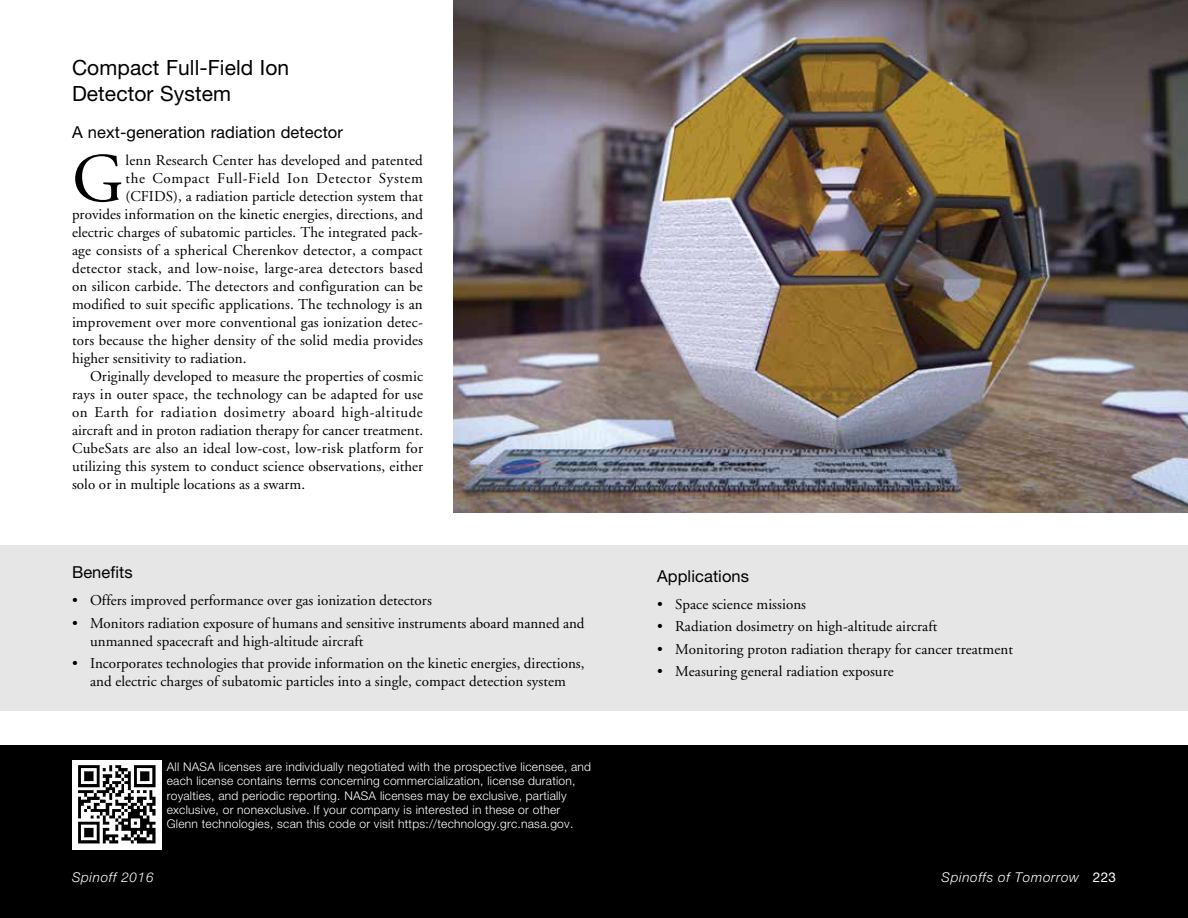
<style>
.page{position:relative;width:1188px;height:918px;background:#fff}
.page>*{position:absolute;margin:0;border:0;box-sizing:border-box;transform-origin:0 0}
.Drop_Cap{font:69.3px "Adobe Garamond";color:#000}
.Subhead{font:21px/25.2px "Helvetica Neue";letter-spacing:.005em;color:#000}
.Subhead-2{font:16.5px "Helvetica Neue";letter-spacing:.005em;color:#000}
.Drop_Cap-2{font:15px/18px "Adobe Garamond";letter-spacing:.005em;color:#000;text-align:justify}
.Drop_Cap-3{font:15px "Adobe Garamond";letter-spacing:.025em;color:#000}
.Drop_Cap-4{font:15px "Adobe Garamond";letter-spacing:.04em;color:#000}
.t1{font:italic 300 13.5px "Helvetica Neue";letter-spacing:.05em;color:#fff}
.t2{font:300 12px/14.4px "Helvetica Neue";letter-spacing:.02em;color:#fff}
.s1{font-weight:400;font-style:normal}
</style>
<div class="page">
<div style="left:0;top:745px;width:1188px;height:173px;background:#000"></div>
<img style="left:72px;top:760px;width:90px;height:90px">
<img style="left:454px;top:0;width:734px;height:513px">
<div style="left:0;top:545px;width:1188px;height:166px;background:#e6e6e6"></div>
<p class="Subhead" style="left:72px;top:55px;width:219px">Compact Full-Field Ion<br>Detector System</p>
<p class="Subhead-2" style="left:72px;top:122px;width:273px">A next-generation radiation detector</p>
<p class="Drop_Cap" style="left:72px;top:142px;width:53px">G</p>
<p class="Drop_Cap-2" style="left:125px;top:152px;width:299px">lenn Research Center has developed and patented</p>
<p class="Drop_Cap-4" style="left:125px;top:170px;width:299px">the Compact Full-Field Ion Detector System</p>
<p class="Drop_Cap-2" style="left:125px;top:188px;width:299px">(CFIDS), a radiation particle detection system that</p>
<p class="Drop_Cap-2" style="left:72px;top:206px;width:353px">provides information on the kinetic energies, directions, and</p>
<p class="Drop_Cap-2" style="left:72px;top:224px;width:352px">electric charges of subatomic particles. The integrated pack-</p>
<p class="Drop_Cap-2" style="left:72px;top:242px;width:352px">age consists of a spherical Cherenkov detector, a compact</p>
<p class="Drop_Cap-3" style="left:72px;top:260px;width:353px">detector stack, and low-noise, large-area detectors based</p>
<p class="Drop_Cap-2" style="left:72px;top:278px;width:352px">on silicon carbide. The detectors and configuration can be</p>
<p class="Drop_Cap-2" style="left:72px;top:296px;width:352px">modified to suit specific applications. The technology is an</p>
<p class="Drop_Cap-2" style="left:72px;top:314px;width:352px">improvement over more conventional gas ionization detec-</p>
<p class="Drop_Cap-2" style="left:72px;top:332px;width:353px">tors because the higher density of the solid media provides</p>
<p class="Drop_Cap-2" style="left:72px;top:350px;width:176px">higher sensitivity to radiation.</p>
<p class="Drop_Cap-2" style="left:72px;top:368px;width:353px;text-indent:18px">Originally developed to measure the properties of cosmic rays in outer space, the technology can be adapted for use on Earth for radiation dosimetry aboard high-altitude aircraft and in proton radiation therapy for cancer treatment.<br>CubeSats are also an ideal low-cost, low-risk platform for utilizing this system to conduct science observations, either solo or in multiple locations as a swarm.</p>
<p class="Subhead-2" style="left:72px;top:563px;width:62px">Benefits</p>
<p class="Drop_Cap-2" style="left:72px;top:592px;width:361px">• Offers improved performance over gas ionization detectors</p>
<p class="Drop_Cap-2" style="left:90px;top:614px;width:496px;text-indent:-18px">• Monitors radiation exposure of humans and sensitive instruments aboard manned and unmanned spacecraft and high-altitude aircraft</p>
<p class="Drop_Cap-2" style="left:72px;top:655px;width:514px;text-align:center">• Incorporates technologies that provide information on the kinetic energies, directions, and electric charges of subatomic particles into a single, compact detection system</p>
<p class="t2" style="left:167px;top:759px;width:426px">All NASA licenses are individually negotiated with the prospective licensee, and each license contains terms concerning commercialization, license duration, royalties, and periodic reporting. NASA licenses may be exclusive, partially exclusive, or nonexclusive. If your company is interested in these or other Glenn technologies, scan this code or visit https://technology.grc.nasa.gov.</p>
<p class="Subhead-2" style="left:657px;top:566px;width:93px">Applications</p>
<p class="Drop_Cap-2" style="left:657px;top:595px;width:150px">• Space science missions</p>
<p class="Drop_Cap-2" style="left:657px;top:618px;width:282px">• Radiation dosimetry on high-altitude aircraft</p>
<p class="Drop_Cap-2" style="left:657px;top:640px;width:357px">• Monitoring proton radiation therapy for cancer treatment</p>
<p class="Drop_Cap-2" style="left:657px;top:663px;width:238px">• Measuring general radiation exposure</p>
<p class="t1" style="left:72px;top:869px;width:83px">Spinoff 2016</p>
<p class="t1" style="left:942px;top:869px;width:176px">Spinoffs of Tomorrow <span class="s1">223</span></p>
</div>
